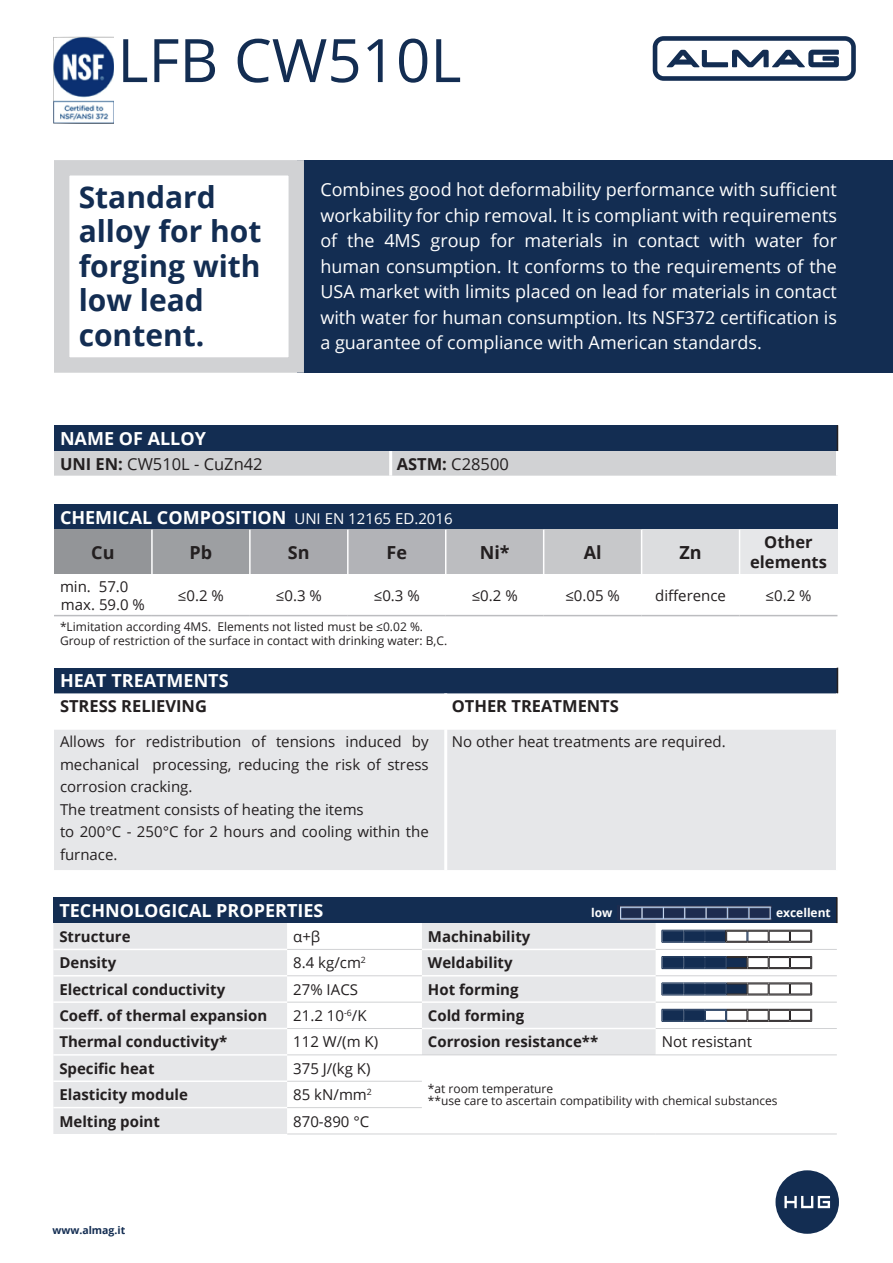
<style>
.page{position:relative;width:893px;height:1263px;background:#fff}
.page>*{position:absolute;margin:0;border:0;box-sizing:border-box;transform-origin:0 0}
.t1{font:60px "Open Sans";color:#132d52}
.t2{font:700 30px/34.5px "Open Sans";color:#132d52}
.t3{font:18px/25.5px "Open Sans";color:#fff;text-align:justify}
.t4{font:700 18px "Open Sans";color:#fff}
.t5{font:700 18px "Open Sans";color:#231f20}
.t6{font:700 16.5px "Open Sans";color:#231f20}
.t7{font:16.5px "Open Sans";color:#231f20}
.t8{font:15px/22.5px "Open Sans";color:#231f20;text-align:justify}
.t9{font:700 15px "Open Sans";color:#231f20}
.t10{font:12px "Open Sans";color:#231f20}
.t11{font:700 12px "Open Sans";color:#fff}
.t12{font:700 10.5px "Open Sans";color:#132d52}
.s1{font-weight:700}
.s2{font-weight:400;font-size:15px}
</style>
<div class="page">
<svg style="left:653px;top:36px;width:203px;height:45px"></svg>
<div style="left:775px;top:1170px;width:64px;height:64px;background:#132d52;border-radius:50%"></div>
<svg style="left:784px;top:1196px;width:46px;height:12px"></svg>
<div style="left:298px;top:160px;width:595px;height:213px;background:#132d52"></div>
<div style="left:54px;top:160px;width:250px;height:213px;background:#fff;border:15px solid #d1d2d4"></div>
<svg style="left:54px;top:425px;width:784px;height:51px;background:#707d91"></svg>
<hr style="left:389px;top:451px;width:3px;height:25px;background:#fff">
<hr style="left:836px;top:451px;width:3px;height:25px;background:#fff">
<div style="left:54px;top:730px;width:782px;height:140px;background:#e6e7e9"></div>
<div style="left:54px;top:668px;width:784px;height:26px;background:#132d52"></div>
<hr style="left:444px;top:693px;width:3px;height:37px;background:#fff">
<hr style="left:836px;top:693px;width:3px;height:37px;background:#fff">
<hr style="left:444px;top:730px;width:3px;height:140px;background:#fff">
<div style="left:54px;top:504px;width:783px;height:26px;background:#132d52"></div>
<div style="left:54px;top:530px;width:98px;height:44px;background:#939598"></div>
<div style="left:152px;top:530px;width:98px;height:44px;background:#9d9fa2"></div>
<div style="left:250px;top:530px;width:98px;height:44px;background:#a8a9ad"></div>
<div style="left:348px;top:530px;width:98px;height:44px;background:#b2b3b7"></div>
<div style="left:446px;top:530px;width:98px;height:44px;background:#bcbdc0"></div>
<div style="left:544px;top:530px;width:98px;height:44px;background:#c7c8ca"></div>
<div style="left:642px;top:530px;width:97px;height:44px;background:#dcdddf"></div>
<div style="left:739px;top:530px;width:98px;height:44px;background:#e6e7e9"></div>
<hr style="left:54px;top:615px;width:98px;height:1px;background:#bcbdc0">
<hr style="left:152px;top:615px;width:98px;height:1px;background:#bcbdc0">
<hr style="left:250px;top:615px;width:98px;height:1px;background:#bcbdc0">
<hr style="left:348px;top:615px;width:98px;height:1px;background:#bcbdc0">
<hr style="left:446px;top:615px;width:98px;height:1px;background:#bcbdc0">
<hr style="left:544px;top:615px;width:98px;height:1px;background:#bcbdc0">
<hr style="left:642px;top:615px;width:97px;height:1px;background:#bcbdc0">
<hr style="left:739px;top:615px;width:98px;height:1px;background:#bcbdc0">
<hr style="left:151px;top:530px;width:2px;height:44px;background:#fff">
<hr style="left:249px;top:530px;width:2px;height:44px;background:#fff">
<hr style="left:347px;top:530px;width:2px;height:44px;background:#fff">
<hr style="left:445px;top:530px;width:1px;height:44px;background:#fff">
<hr style="left:543px;top:530px;width:1px;height:44px;background:#fff">
<hr style="left:641px;top:530px;width:1px;height:44px;background:#fff">
<hr style="left:739px;top:530px;width:1px;height:44px;background:#fff">
<div style="left:53px;top:897px;width:784px;height:26px;background:#132d52"></div>
<div style="left:53px;top:923px;width:234px;height:211px;background:#e6e7e9"></div>
<svg style="left:287px;top:923px;width:550px;height:158px"></svg>
<hr style="left:836px;top:897px;width:2px;height:26px;background:#231f20">
<hr style="left:53px;top:949px;width:234px;height:1px;background:#fff">
<hr style="left:422px;top:949px;width:234px;height:1px;background:#fff">
<hr style="left:53px;top:975px;width:234px;height:1px;background:#fff">
<hr style="left:422px;top:975px;width:234px;height:1px;background:#fff">
<hr style="left:53px;top:1001px;width:234px;height:2px;background:#fff">
<hr style="left:422px;top:1001px;width:234px;height:2px;background:#fff">
<hr style="left:53px;top:1028px;width:234px;height:1px;background:#fff">
<hr style="left:422px;top:1028px;width:234px;height:1px;background:#fff">
<hr style="left:53px;top:1054px;width:234px;height:1px;background:#fff">
<hr style="left:53px;top:1080px;width:234px;height:2px;background:#fff">
<hr style="left:53px;top:1107px;width:234px;height:1px;background:#fff">
<hr style="left:287px;top:949px;width:135px;height:1px;background:#d1d2d4">
<hr style="left:287px;top:975px;width:135px;height:1px;background:#d1d2d4">
<hr style="left:287px;top:1002px;width:135px;height:1px;background:#d1d2d4">
<hr style="left:287px;top:1028px;width:135px;height:1px;background:#d1d2d4">
<hr style="left:287px;top:1054px;width:135px;height:1px;background:#d1d2d4">
<hr style="left:287px;top:1081px;width:135px;height:1px;background:#d1d2d4">
<hr style="left:287px;top:1107px;width:135px;height:1px;background:#d1d2d4">
<hr style="left:287px;top:1133px;width:135px;height:1px;background:#d1d2d4">
<hr style="left:656px;top:949px;width:181px;height:1px;background:#d1d2d4">
<hr style="left:656px;top:975px;width:181px;height:1px;background:#d1d2d4">
<hr style="left:656px;top:1002px;width:181px;height:1px;background:#d1d2d4">
<hr style="left:656px;top:1028px;width:181px;height:1px;background:#d1d2d4">
<hr style="left:422px;top:1054px;width:234px;height:1px;background:#d1d2d4">
<hr style="left:656px;top:1054px;width:181px;height:1px;background:#d1d2d4">
<hr style="left:422px;top:1133px;width:234px;height:1px;background:#d1d2d4">
<hr style="left:656px;top:1133px;width:181px;height:1px;background:#d1d2d4">
<img style="left:620px;top:906px;width:151px;height:14px">
<svg style="left:662px;top:930px;width:150px;height:13px"></svg>
<svg style="left:662px;top:956px;width:150px;height:13px"></svg>
<svg style="left:662px;top:983px;width:150px;height:13px"></svg>
<svg style="left:662px;top:1009px;width:150px;height:13px"></svg>
<img style="left:53px;top:36px;width:61px;height:88px">
<p class="t1" style="left:117px;top:19px;width:346px">LFB CW510L</p>
<p class="t2" style="left:79px;top:179px;width:184px">Standard alloy for hot forging with low lead content.</p>
<p class="t3" style="left:320px;top:176px;width:518px">Combines good hot deformability performance with sufficient workability for chip removal. It is compliant with requirements of the 4MS group for materials in contact with water for human consumption. It conforms to the requirements of the USA market with limits placed on lead for materials in contact with water for human consumption. Its NSF372 certification is a guarantee of compliance with American standards.</p>
<p class="t4" style="left:60px;top:426px;width:147px">NAME OF ALLOY</p>
<p class="t7" style="left:60px;top:452px;width:204px"><span class="s1">UNI EN:</span> CW510L - CuZn42</p>
<p class="t7" style="left:397px;top:452px;width:114px"><span class="s1">ASTM:</span> C28500</p>
<p class="t4" style="left:60px;top:504px;width:394px">CHEMICAL COMPOSITION <span class="s2">UNI EN 12165 ED.2016</span></p>
<p class="t5" style="left:91px;top:539px;width:25px">Cu</p>
<p class="t5" style="left:190px;top:539px;width:24px">Pb</p>
<p class="t5" style="left:288px;top:539px;width:23px">Sn</p>
<p class="t5" style="left:386px;top:539px;width:22px">Fe</p>
<p class="t5" style="left:480px;top:539px;width:31px">Ni*</p>
<p class="t5" style="left:584px;top:539px;width:19px">Al</p>
<p class="t5" style="left:679px;top:539px;width:24px">Zn</p>
<p class="t6" style="left:764px;top:531px;width:50px">Other</p>
<p class="t6" style="left:750px;top:550px;width:78px">elements</p>
<p class="t8" style="left:60px;top:574px;width:70px">min. 57.0</p>
<p class="t8" style="left:61px;top:592px;width:86px">max. 59.0 %</p>
<p class="t8" style="left:178px;top:583px;width:47px">≤0.2 %</p>
<p class="t8" style="left:276px;top:583px;width:47px">≤0.3 %</p>
<p class="t8" style="left:374px;top:583px;width:47px">≤0.3 %</p>
<p class="t8" style="left:472px;top:583px;width:47px">≤0.2 %</p>
<p class="t8" style="left:565px;top:583px;width:56px">≤0.05 %</p>
<p class="t8" style="left:655px;top:583px;width:72px">difference</p>
<p class="t8" style="left:765px;top:583px;width:47px">≤0.2 %</p>
<p class="t10" style="left:60px;top:618px;width:365px">*Limitation according 4MS. Elements not listed must be ≤0.02 %.</p>
<p class="t10" style="left:60px;top:633px;width:389px">Group of restriction of the surface in contact with drinking water: B,C.</p>
<p class="t4" style="left:60px;top:668px;width:170px">HEAT TREATMENTS</p>
<p class="t6" style="left:60px;top:694px;width:148px">STRESS RELIEVING</p>
<p class="t6" style="left:452px;top:694px;width:169px">OTHER TREATMENTS</p>
<p class="t8" style="left:60px;top:730px;width:370px">Allows for redistribution of tensions induced by mechanical processing, reducing the risk of stress corrosion cracking.</p>
<p class="t8" style="left:60px;top:798px;width:305px">The treatment consists of heating the items</p>
<p class="t8" style="left:60px;top:820px;width:370px">to 200°C - 250°C for 2 hours and cooling within the furnace.</p>
<p class="t8" style="left:452px;top:730px;width:276px">No other heat treatments are required.</p>
<p class="t4" style="left:59px;top:898px;width:266px">TECHNOLOGICAL PROPERTIES</p>
<p class="t11" style="left:591px;top:904px;width:23px">low</p>
<p class="t11" style="left:776px;top:904px;width:56px">excellent</p>
<p class="t9" style="left:59px;top:926px;width:73px">Structure</p>
<p class="t8" style="left:293px;top:925px;width:29px">α+β</p>
<p class="t9" style="left:428px;top:926px;width:104px">Machinability</p>
<p class="t9" style="left:59px;top:952px;width:58px">Density</p>
<p class="t8" style="left:293px;top:951px;width:74px">8.4 kg/cm<sup>2</sup></p>
<p class="t9" style="left:428px;top:952px;width:86px">Weldability</p>
<p class="t9" style="left:59px;top:979px;width:167px">Electrical conductivity</p>
<p class="t8" style="left:293px;top:978px;width:66px">27% IACS</p>
<p class="t9" style="left:428px;top:979px;width:92px">Hot forming</p>
<p class="t9" style="left:59px;top:1005px;width:209px">Coeff. of thermal expansion</p>
<p class="t8" style="left:293px;top:1004px;width:75px">21.2 10<sup>-6</sup>/K</p>
<p class="t9" style="left:428px;top:1005px;width:98px">Cold forming</p>
<p class="t9" style="left:59px;top:1031px;width:169px">Thermal conductivity*</p>
<p class="t8" style="left:293px;top:1030px;width:86px">112 W/(m K)</p>
<p class="t9" style="left:428px;top:1031px;width:172px">Corrosion resistance**</p>
<p class="t8" style="left:662px;top:1030px;width:92px">Not resistant</p>
<p class="t9" style="left:59px;top:1058px;width:97px">Specific heat</p>
<p class="t8" style="left:293px;top:1057px;width:79px">375 J/(kg K)</p>
<p class="t10" style="left:428px;top:1080px;width:127px">*at room temperature</p>
<p class="t10" style="left:428px;top:1092px;width:351px">**use care to ascertain compatibility with chemical substances</p>
<p class="t9" style="left:59px;top:1084px;width:130px">Elasticity module</p>
<p class="t8" style="left:293px;top:1083px;width:80px">85 kN/mm<sup>2</sup></p>
<p class="t9" style="left:59px;top:1110px;width:102px">Melting point</p>
<p class="t8" style="left:293px;top:1109px;width:78px">870-890 °C</p>
<p class="t12" style="left:52px;top:1222px;width:74px">www.almag.it</p>
</div>
